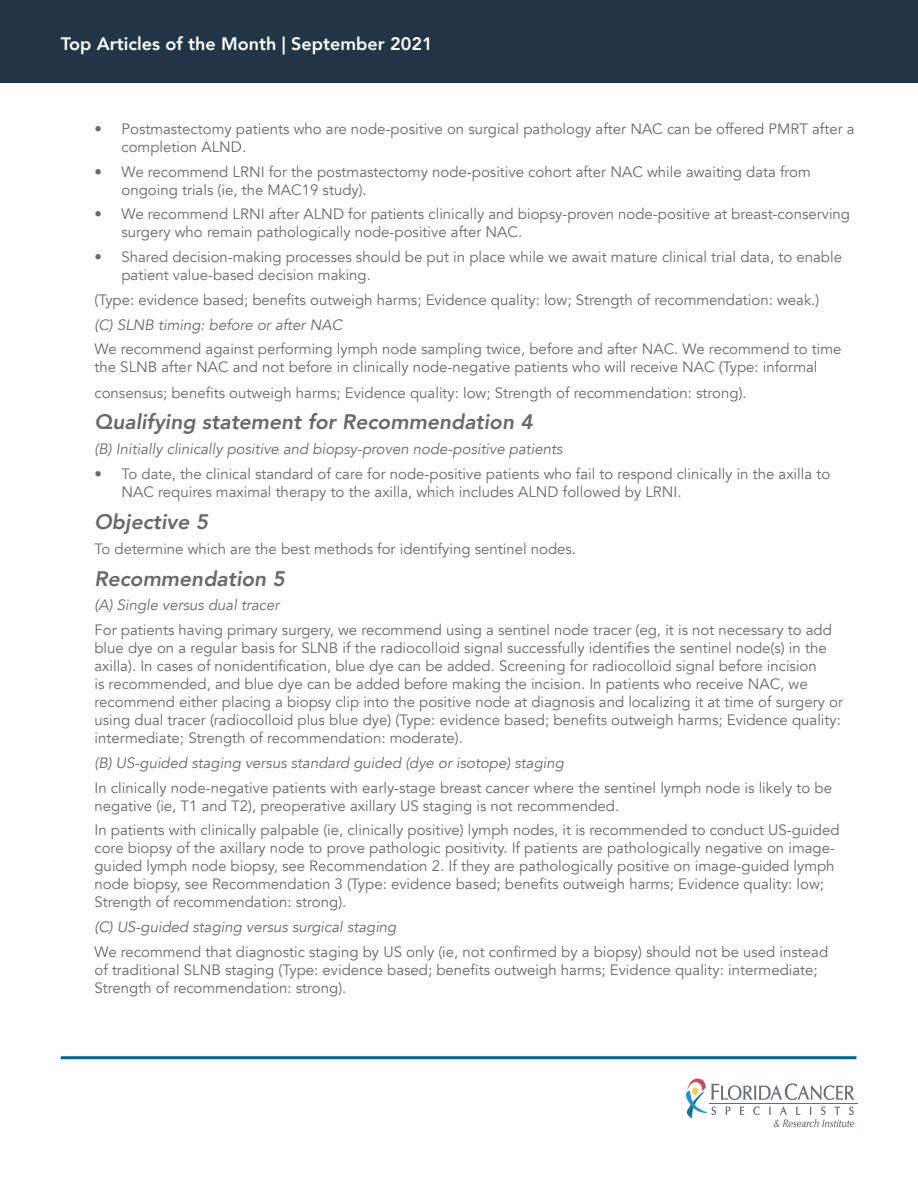
<style>
.page{position:relative;width:918px;height:1188px;background:#fff}
.page>*{position:absolute;margin:0;border:0;box-sizing:border-box;transform-origin:0 0}
.t1{font:italic 800 21px "Avenir";color:#69696c}
.t2{font:800 18px "Avenir";color:#fff}
.t3{font:15px/18px "Avenir";color:#69696c}
.t4{font:italic 15px "Avenir";color:#69696c}
</style>
<div class="page">
<hr style="left:61px;top:1056px;width:795px;height:3px;background:#016494">
<div style="left:0;top:0;width:918px;height:82px;background:#213547"></div>
<hr style="left:709px;top:1103px;width:148px;height:1px;background:#666f79">
<svg style="left:686px;top:1079px;width:169px;height:48px"></svg>
<p class="t2" style="left:61px;top:29px;width:373px">Top Articles of the Month | September 2021</p>
<p class="t3" style="left:122px;top:120px;width:735px;text-indent:-27px">• Postmastectomy patients who are node-positive on surgical pathology after NAC can be offered PMRT after a completion ALND.</p>
<p class="t3" style="left:122px;top:163px;width:691px;text-indent:-27px">• We recommend LRNI for the postmastectomy node-positive cohort after NAC while awaiting data from ongoing trials (ie, the MAC19 study).</p>
<p class="t3" style="left:122px;top:205px;width:730px;text-indent:-27px">• We recommend LRNI after ALND for patients clinically and biopsy-proven node-positive at breast-conserving surgery who remain pathologically node-positive after NAC.</p>
<p class="t3" style="left:122px;top:248px;width:722px;text-indent:-27px">• Shared decision-making processes should be put in place while we await mature clinical trial data, to enable patient value-based decision making.</p>
<p class="t3" style="left:94px;top:291px;width:726px">(Type: evidence based; benefits outweigh harms; Evidence quality: low; Strength of recommendation: weak.)</p>
<p class="t4" style="left:94px;top:315px;width:249px">(C) SLNB timing: before or after NAC</p>
<p class="t3" style="left:94px;top:340px;width:748px">We recommend against performing lymph node sampling twice, before and after NAC. We recommend to time the SLNB after NAC and not before in clinically node-negative patients who will receive NAC (Type: informal</p>
<p class="t3" style="left:94px;top:384px;width:654px">consensus; benefits outweigh harms; Evidence quality: low; Strength of recommendation: strong).</p>
<h1 class="t1" style="left:94px;top:410px;width:440px">Qualifying statement for Recommendation 4</h1>
<p class="t4" style="left:94px;top:440px;width:470px">(B) Initially clinically positive and biopsy-proven node-positive patients</p>
<p class="t3" style="left:122px;top:465px;width:710px;text-indent:-27px">• To date, the clinical standard of care for node-positive patients who fail to respond clinically in the axilla to<br>NAC requires maximal therapy to the axilla, which includes ALND followed by LRNI.</p>
<h1 class="t1" style="left:94px;top:509px;width:115px">Objective 5</h1>
<p class="t3" style="left:94px;top:540px;width:483px">To determine which are the best methods for identifying sentinel nodes.</p>
<h1 class="t1" style="left:94px;top:566px;width:192px">Recommendation 5</h1>
<p class="t4" style="left:94px;top:596px;width:187px">(A) Single versus dual tracer</p>
<p class="t3" style="left:94px;top:621px;width:750px">For patients having primary surgery, we recommend using a sentinel node tracer (eg, it is not necessary to add blue dye on a regular basis for SLNB if the radiocolloid signal successfully identifies the sentinel node(s) in the axilla). In cases of nonidentification, blue dye can be added. Screening for radiocolloid signal before incision<br>is recommended, and blue dye can be added before making the incision. In patients who receive NAC, we recommend either placing a biopsy clip into the positive node at diagnosis and localizing it at time of surgery or using dual tracer (radiocolloid plus blue dye) (Type: evidence based; benefits outweigh harms; Evidence quality: intermediate; Strength of recommendation: moderate).</p>
<p class="t4" style="left:94px;top:754px;width:471px">(B) US-guided staging versus standard guided (dye or isotope) staging</p>
<p class="t3" style="left:94px;top:779px;width:739px">In clinically node-negative patients with early-stage breast cancer where the sentinel lymph node is likely to be negative (ie, T1 and T2), preoperative axillary US staging is not recommended.</p>
<p class="t3" style="left:94px;top:821px;width:747px">In patients with clinically palpable (ie, clinically positive) lymph nodes, it is recommended to conduct US-guided core biopsy of the axillary node to prove pathologic positivity. If patients are pathologically negative on image&shy;guided lymph node biopsy, see Recommendation 2. If they are pathologically positive on image-guided lymph node biopsy, see Recommendation 3 (Type: evidence based; benefits outweigh harms; Evidence quality: low; Strength of recommendation: strong).</p>
<p class="t4" style="left:94px;top:918px;width:303px">(C) US-guided staging versus surgical staging</p>
<p class="t3" style="left:94px;top:943px;width:735px">We recommend that diagnostic staging by US only (ie, not confirmed by a biopsy) should not be used instead of traditional SLNB staging (Type: evidence based; benefits outweigh harms; Evidence quality: intermediate;<br>Strength of recommendation: strong).</p>
</div>
